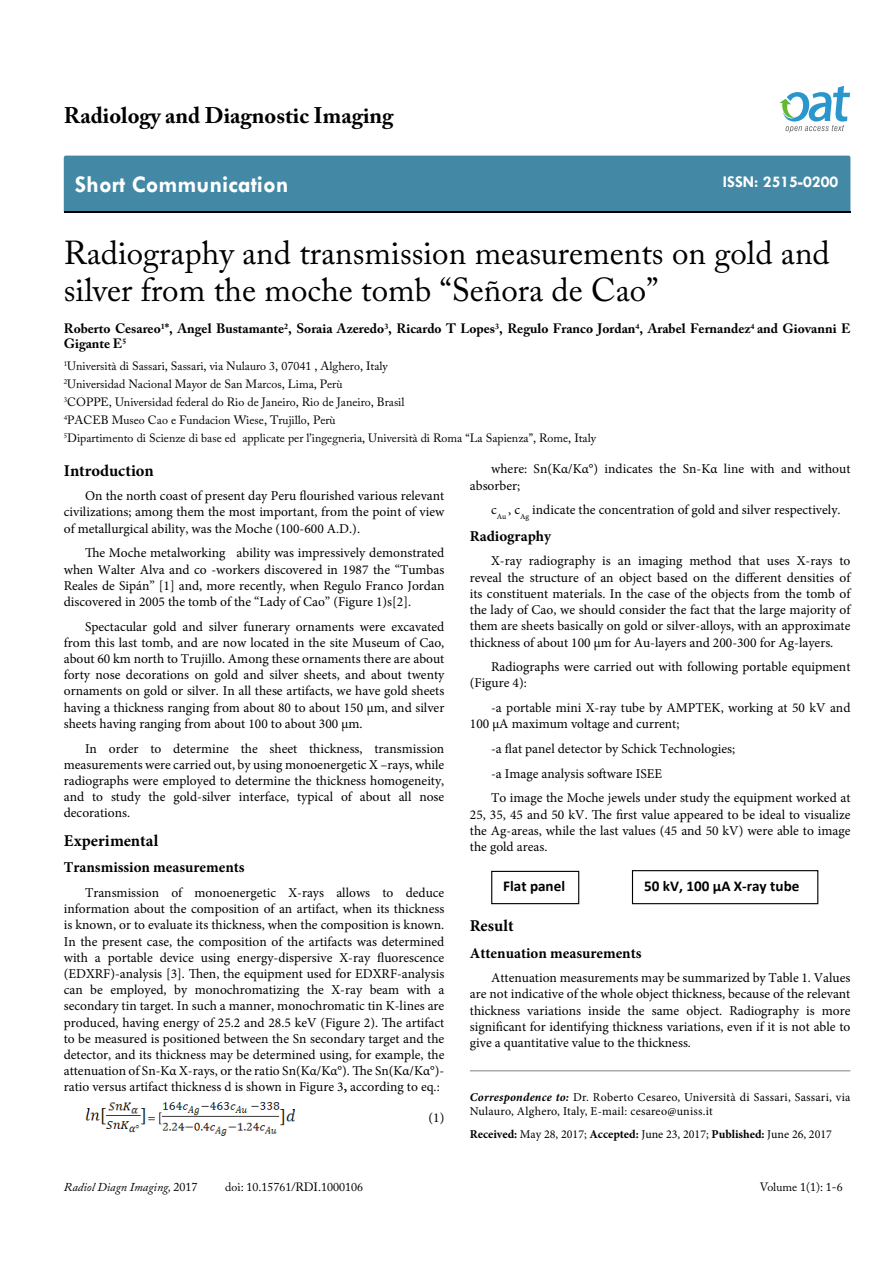
<style>
.page{position:relative;width:893px;height:1263px;background:#fff}
.page>*{position:absolute;margin:0;border:0;box-sizing:border-box;transform-origin:0 0}
.t1{font:33px/37.5px "Adobe Caslon Pro";color:#000}
.t2{font:700 24px "Tw Cen";color:#fff}
.t3{font:700 22.5px "Adobe Caslon Pro";color:#000}
.t4{font:700 16.5px "Minion Pro";letter-spacing:.005em;color:#000}
.t5{font:700 16.5px "Tw Cen";color:#fff}
.t6{font:700 15px "Minion Pro";color:#000}
.t7{font:700 15px "Calibri";color:#000}
.t8{font:13.5px/16.2px "Minion Pro";color:#000;text-align:justify}
.t9{font:700 13.5px/15px "Adobe Caslon Pro";color:#000}
.t10{font:12px/18px "Adobe Caslon Pro";color:#000}
.t11{font:12px/14.4px "Minion Pro";letter-spacing:.015em;color:#000}
.t12{font:italic 12px "Adobe Caslon Pro";color:#000}
.s1{font-weight:700}
.s2{font-weight:700;font-style:italic}
.s3{font-style:normal}
</style>
<div class="page">
<div style="left:64px;top:156px;width:786px;height:56px;background:#4389a5"></div>
<svg style="left:779px;top:86px;width:71px;height:47px"></svg>
<hr style="left:470px;top:1070px;width:380px;height:1px;background:#808285">
<img style="left:85px;top:1102px;width:61px;height:31px">
<img style="left:163px;top:1102px;width:132px;height:34px">
<div style="left:491px;top:871px;width:88px;height:33px;border:1px solid #000"></div>
<div style="left:632px;top:870px;width:186px;height:34px;border:1px solid #000"></div>
<h3 class="t3" style="left:64px;top:102px;width:331px">Radiology and Diagnostic Imaging</h3>
<h2 class="t2" style="left:75px;top:170px;width:215px">Short Communication</h2>
<p class="t5" style="left:723px;top:172px;width:117px">ISSN: 2515-0200</p>
<h1 class="t1" style="left:64px;top:233px;width:767px">Radiography and transmission measurements on gold and silver from the moche tomb “Señora de Cao”</h1>
<p class="t9" style="left:64px;top:321px;width:788px">Roberto Cesareo<sup>1</sup>*, Angel Bustamante<sup>2</sup>, Soraia Azeredo<sup>3</sup>, Ricardo T Lopes<sup>3</sup>, Regulo Franco Jordan<sup>4</sup>, Arabel Fernandez<sup>4</sup> and Giovanni E<br>Gigante E<sup>5</sup></p>
<p class="t10" style="left:64px;top:357px;width:534px"><sup>1</sup>Università di Sassari, Sassari, via Nulauro 3, 07041 , Alghero, Italy<br><sup>2</sup>Universidad Nacional Mayor de San Marcos, Lima, Perù<br><sup>3</sup>COPPE, Universidad federal do Rio de Janeiro, Rio de Janeiro, Brasil<br><sup>4</sup>PACEB Museo Cao e Fundacion Wiese, Trujillo, Perù<br><sup>5</sup>Dipartimento di Scienze di base ed applicate per l’ingegneria, Università di Roma “La Sapienza”, Rome, Italy</p>
<p class="t4" style="left:64px;top:459px;width:91px">Introduction</p>
<p class="t8" style="left:64px;top:488px;width:382px;text-indent:21px">On the north coast of present day Peru flourished various relevant civilizations; among them the most important, from the point of view of metallurgical ability, was the Moche (100-600 A.D.).</p>
<p class="t8" style="left:64px;top:545px;width:382px;text-indent:21px">The Moche metalworking ability was impressively demonstrated when Walter Alva and co -workers discovered in 1987 the “Tumbas Reales de Sipán” [1] and, more recently, when Regulo Franco Jordan discovered in 2005 the tomb of the “Lady of Cao” (Figure 1)s[2].</p>
<p class="t8" style="left:64px;top:618px;width:382px;text-indent:21px">Spectacular gold and silver funerary ornaments were excavated from this last tomb, and are now located in the site Museum of Cao, about 60 km north to Trujillo. Among these ornaments there are about forty nose decorations on gold and silver sheets, and about twenty ornaments on gold or silver. In all these artifacts, we have gold sheets having a thickness ranging from about 80 to about 150 µm, and silver sheets having ranging from about 100 to about 300 µm.</p>
<p class="t8" style="left:64px;top:740px;width:382px;text-indent:21px">In order to determine the sheet thickness, transmission measurements were carried out, by using monoenergetic X –rays, while radiographs were employed to determine the thickness homogeneity, and to study the gold-silver interface, typical of about all nose decorations.</p>
<p class="t4" style="left:64px;top:829px;width:96px">Experimental</p>
<p class="t6" style="left:64px;top:857px;width:182px">Transmission measurements</p>
<p class="t8" style="left:64px;top:884px;width:382px;text-indent:21px">Transmission of monoenergetic X-rays allows to deduce information about the composition of an artifact, when its thickness is known, or to evaluate its thickness, when the composition is known.<br>In the present case, the composition of the artifacts was determined with a portable device using energy-dispersive X-ray fluorescence (EDXRF)-analysis [3]. Then, the equipment used for EDXRF-analysis can be employed, by monochromatizing the X-ray beam with a secondary tin target. In such a manner, monochromatic tin K-lines are produced, having energy of 25.2 and 28.5 keV (Figure 2). The artifact to be measured is positioned between the Sn secondary target and the detector, and its thickness may be determined using, for example, the attenuation of Sn-Kα X-rays, or the ratio Sn(Kα/Kα°). The Sn(Kα/Kα°)- ratio versus artifact thickness d is shown in Figure 3<span class="s1">,</span> according to eq.:</p>
<p class="t8" style="left:148px;top:1110px;width:16px">= [</p>
<p class="t8" style="left:429px;top:1110px;width:17px">(1)</p>
<p class="t8" style="left:470px;top:461px;width:382px;text-indent:21px">where: Sn(Kα/Kα°) indicates the Sn-Kα line with and without absorber;</p>
<p class="t8" style="left:491px;top:502px;width:351px">c<sub>Au</sub> , c<sub>Ag</sub> indicate the concentration of gold and silver respectively.</p>
<p class="t6" style="left:470px;top:525px;width:83px">Radiography</p>
<p class="t8" style="left:470px;top:553px;width:382px;text-indent:21px">X-ray radiography is an imaging method that uses X-rays to reveal the structure of an object based on the different densities of its constituent materials. In the case of the objects from the tomb of the lady of Cao, we should consider the fact that the large majority of them are sheets basically on gold or silver-alloys, with an approximate thickness of about 100 μm for Au-layers and 200-300 for Ag-layers.</p>
<p class="t8" style="left:470px;top:659px;width:382px;text-indent:21px">Radiographs were carried out with following portable equipment (Figure 4):</p>
<p class="t8" style="left:470px;top:700px;width:382px;text-indent:21px">-a portable mini X-ray tube by AMPTEK, working at 50 kV and<br>100 μA maximum voltage and current;</p>
<p class="t8" style="left:491px;top:736px;width:361px;line-height:24.8px;text-align:left">-a flat panel detector by Schick Technologies;<br>-a Image analysis software ISEE<br>To image the Moche jewels under study the equipment worked at</p>
<p class="t8" style="left:470px;top:806px;width:382px">25, 35, 45 and 50 kV. The first value appeared to be ideal to visualize the Ag-areas, while the last values (45 and 50 kV) were able to image the gold areas.</p>
<p class="t7" style="left:503px;top:876px;width:63px">Flat panel</p>
<p class="t7" style="left:644px;top:875px;width:157px">50 kV, 100 µA X-ray tube</p>
<p class="t4" style="left:470px;top:914px;width:45px">Result</p>
<p class="t6" style="left:470px;top:942px;width:173px">Attenuation measurements</p>
<p class="t8" style="left:470px;top:970px;width:382px;text-indent:21px">Attenuation measurements may be summarized by Table 1. Values are not indicative of the whole object thickness, because of the relevant thickness variations inside the same object. Radiography is more significant for identifying thickness variations, even if it is not able to give a quantitative value to the thickness.</p>
<p class="t11" style="left:470px;top:1090px;width:382px"><span class="s2">Correspondence to:</span> Dr. Roberto Cesareo, Università di Sassari, Sassari, via<br>Nulauro, Alghero, Italy, E-mail: cesareo@uniss.it</p>
<p class="t11" style="left:470px;top:1127px;width:364px"><span class="s1">Received:</span> May 28, 2017; <span class="s1">Accepted:</span> June 23, 2017; <span class="s1">Published:</span> June 26, 2017</p>
<p class="t12" style="left:64px;top:1180px;width:135px">Radiol Diagn Imaging, <span class="s3">2017</span></p>
<p class="t10" style="left:225px;top:1178px;width:139px">doi: 10.15761/RDI.1000106</p>
<p class="t10" style="left:760px;top:1178px;width:84px">Volume 1(1): 1-6</p>
</div>
